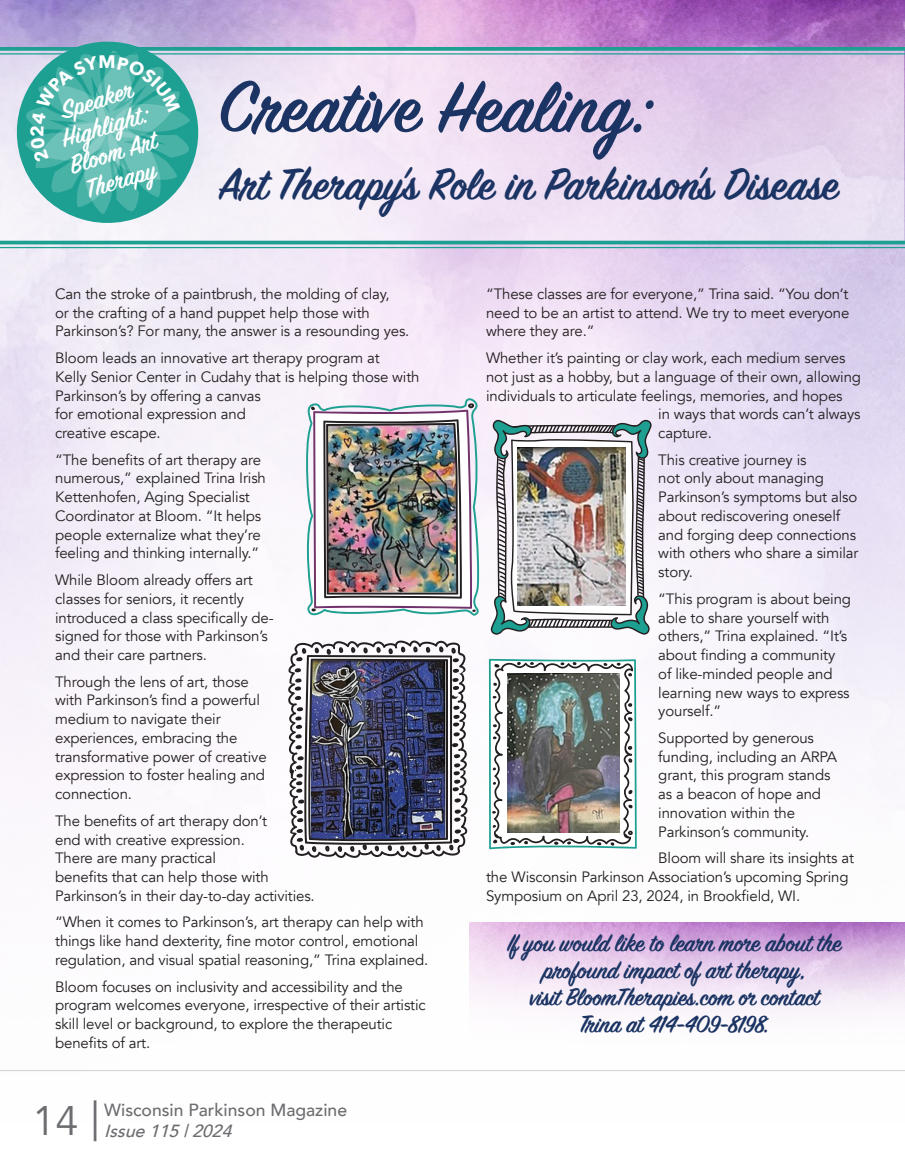
<style>
.page{position:relative;width:905px;height:1175px;background:#fff}
.page>*{position:absolute;margin:0;border:0;box-sizing:border-box;transform-origin:0 0}
.t1{font:600 79.5px "Sign Painter House Script";color:#1b3463}
.t2{font:600 49.5px "Sign Painter House Script";color:#1b3463}
.t3{font:41.25px "Avenir";color:#6c6d70}
.t4{font:40.8px "Minion Pro";color:#6c6d70}
.t5{font:600 28.65px/27.6px "Sign Painter House Script";color:#fff;text-align:center}
.t6{font:600 27px/27px "Sign Painter House Script";letter-spacing:-.01em;color:#1b3463;text-align:center}
.t7{font:700 18px "Avenir Next";color:#fff}
.t8{font:500 17.55px "Avenir";color:#6c6d70}
.t9{font:italic 500 17.55px "Avenir";color:#6c6d70}
.t10{font:15px/18.8px "Avenir";letter-spacing:-.01em;color:#231f20}
</style>
<div class="page">
<img style="left:0;top:318px;width:904px;height:753px">
<img style="left:0;top:0;width:904px;height:318px">
<img style="left:470px;top:922px;width:434px;height:136px">
<img style="left:288px;top:640px;width:179px;height:218px">
<img style="left:306px;top:398px;width:173px;height:217px">
<svg style="left:490px;top:418px;width:162px;height:218px"></svg>
<svg style="left:489px;top:659px;width:147px;height:190px"></svg>
<img style="left:507px;top:673px;width:112px;height:159px">
<img style="left:517px;top:447px;width:108px;height:158px">
<svg style="left:0;top:51px;width:904px;height:190px;background:#ebdcf0"></svg>
<svg style="left:0;top:47px;width:904px;height:4px;background:#28a297"></svg>
<hr style="left:0;top:53px;width:904px;height:1px;background:#1da092">
<hr style="left:0;top:241px;width:904px;height:3px;background:#1da092">
<hr style="left:0;top:247px;width:904px;height:1px;background:#1da092">
<svg style="left:6px;top:31px;width:203px;height:203px"></svg>
<p class="t7" style="left:99px;top:46px;width:19px">M</p>
<p class="t5" style="left:50px;top:102px;width:91px;rotate:-17deg">Speaker<br>Highlight:<br>Bloo m Art<br>Ther apy</p>
<p class="t1" style="left:219px;top:59px;width:434px">Creative Healing:</p>
<p class="t2" style="left:219px;top:154px;width:621px">Art Therapy’s Role in Parkinson’s Disease</p>
<p class="t10" style="left:55px;top:285px;width:356px">Can the stroke of a paintbrush, the molding of clay,<br>or the crafting of a hand puppet help those with<br>Parkinson’s? For many, the answer is a resounding yes.</p>
<p class="t10" style="left:55px;top:349px;width:366px">Bloom leads an innovative art therapy program at<br>Kelly Senior Center in Cudahy that is helping those with Parkinson’s by offering a canvas<br>for emotional expression and<br>creative escape.</p>
<p class="t10" style="left:55px;top:450px;width:212px">“The benefits of art therapy are numerous,” explained Trina Irish Kettenhofen, Aging Specialist Coordinator at Bloom. “It helps people externalize what they’re feeling and thinking internally.”</p>
<p class="t10" style="left:55px;top:571px;width:220px">While Bloom already offers art classes for seniors, it recently introduced a class specifically de&shy;signed for those with Parkinson’s and their care partners.</p>
<p class="t10" style="left:55px;top:672px;width:213px">Through the lens of art, those with Parkinson’s find a powerful medium to navigate their experiences, embracing the transformative power of creative expression to foster healing and connection.</p>
<p class="t10" style="left:55px;top:811px;width:261px">The benefits of art therapy don’t<br>end with creative expression.<br>There are many practical<br>benefits that can help those with Parkinson’s in their day-to-day activities.</p>
<p class="t10" style="left:55px;top:913px;width:374px">“When it comes to Parkinson’s, art therapy can help with things like hand dexterity, fine motor control, emotional regulation, and visual spatial reasoning,” Trina explained.</p>
<p class="t10" style="left:55px;top:977px;width:372px">Bloom focuses on inclusivity and accessibility and the program welcomes everyone, irrespective of their artistic skill level or background, to explore the therapeutic benefits of art.</p>
<p class="t3" style="left:33px;top:1096px;width:47px">14</p>
<p class="t4" style="left:90px;top:1090px;width:12px">|</p>
<p class="t8" style="left:104px;top:1094px;width:244px">Wisconsin Parkinson Magazine</p>
<p class="t9" style="left:104px;top:1115px;width:136px">Issue115|2024</p>
<p class="t10" style="left:486px;top:285px;width:365px;text-align:justify">“These classes are for everyone,” Trina said. “You don’t need to be an artist to attend. We try to meet everyone where they are.”</p>
<p class="t10" style="left:486px;top:349px;width:361px">Whether it’s painting or clay work, each medium serves</p>
<p class="t10" style="left:486px;top:367px;width:376px">not just as a hobby, but a language of their own, allowing</p>
<p class="t10" style="left:486px;top:386px;width:358px">individuals to articulate feelings, memories, and hopes</p>
<p class="t10" style="left:658px;top:405px;width:204px">in ways that words can’t always</p>
<p class="t10" style="left:658px;top:424px;width:55px">capture.</p>
<p class="t10" style="left:658px;top:450px;width:202px">This creative journey is<br>not only about managing<br>Parkinson’s symptoms but also about rediscovering oneself and forging deep connections with others who share a similar story.</p>
<p class="t10" style="left:658px;top:589px;width:194px">“This program is about being able to share yourself with others,” Trina explained. “It’s about finding a community of like-minded people and learning new ways to express yourself.”</p>
<p class="t10" style="left:658px;top:728px;width:180px">Supported by generous funding, including an ARPA grant, this program stands as a beacon of hope and innovation within the<br>Parkinson’s community.</p>
<p class="t10" style="left:486px;top:849px;width:369px;text-indent:172px">Bloom will share its insights at the Wisconsin Parkinson Association’s upcoming Spring<br>Symposium on April 23, 2024, in Brookfield, WI.</p>
<p class="t6" style="left:507px;top:932px;width:335px">If you would like to learn more about the profound impact of art therapy,<br>visit BloomTherapies.com or contact Trina at 414-409-8198.</p>
</div>
